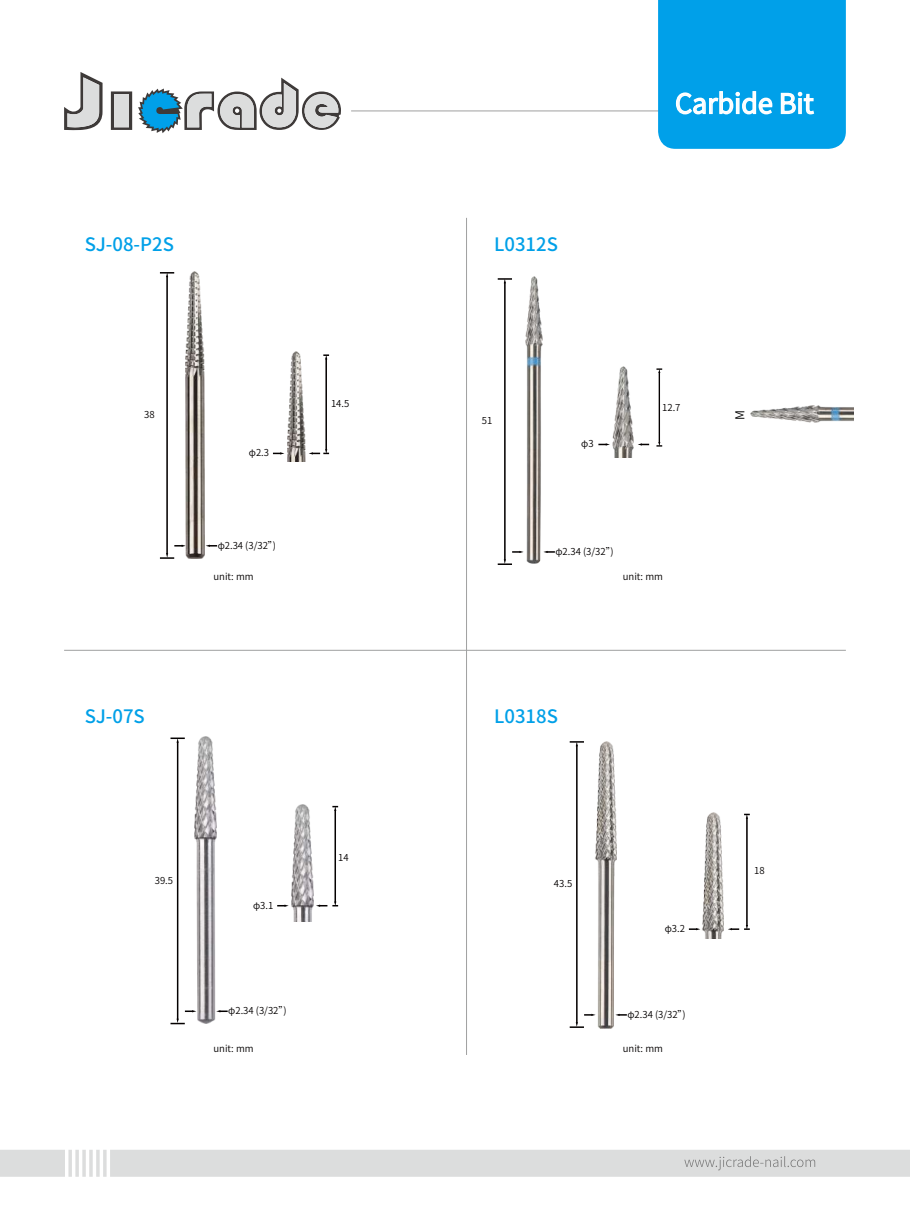
<style>
.page{position:relative;width:910px;height:1229px;background:#fff}
.page>*{position:absolute;margin:0;border:0;box-sizing:border-box;transform-origin:0 0}
.t1{font:27px "Source Han Sans CN";color:#fff}
.t2{font:500 18.45px "Source Han Sans CN";color:#00a0e8}
.t3{font:12.3px "Source Han Sans CN";color:#000}
.t4{font:9.6px "Source Han Sans CN";color:#040000}
</style>
<div class="page">
<div style="left:0;top:1150px;width:910px;height:27px;background:#dcdddd"></div>
<hr style="left:64px;top:650px;width:782px;height:1px;background:#9fa0a0">
<hr style="left:351px;top:111px;width:457px;height:1px;background:#9fa0a0">
<svg style="left:64px;top:72px;width:277px;height:61px"></svg>
<hr style="left:466px;top:218px;width:1px;height:837px;background:#9fa0a0">
<svg style="left:658px;top:0;width:188px;height:149px;background:#0ca4ea"></svg>
<svg style="left:273px;top:452px;width:11px;height:2px"></svg>
<svg style="left:174px;top:545px;width:12px;height:2px"></svg>
<svg style="left:206px;top:545px;width:11px;height:2px"></svg>
<hr style="left:325px;top:359px;width:2px;height:91px;background:#040000">
<svg style="left:323px;top:354px;width:6px;height:5px"></svg>
<svg style="left:309px;top:449px;width:20px;height:5px"></svg>
<hr style="left:166px;top:276px;width:2px;height:278px;background:#040000">
<svg style="left:160px;top:272px;width:14px;height:5px"></svg>
<svg style="left:160px;top:553px;width:14px;height:6px"></svg>
<img style="left:186px;top:272px;width:18px;height:287px">
<img style="left:287px;top:352px;width:19px;height:109px">
<svg style="left:598px;top:443px;width:12px;height:3px"></svg>
<svg style="left:638px;top:443px;width:11px;height:3px"></svg>
<svg style="left:512px;top:551px;width:12px;height:2px"></svg>
<svg style="left:543px;top:551px;width:12px;height:2px"></svg>
<hr style="left:659px;top:372px;width:1px;height:71px;background:#040000">
<svg style="left:656px;top:368px;width:6px;height:5px"></svg>
<svg style="left:656px;top:442px;width:6px;height:5px"></svg>
<hr style="left:504px;top:283px;width:2px;height:277px;background:#040000">
<svg style="left:498px;top:278px;width:14px;height:5px"></svg>
<svg style="left:498px;top:559px;width:14px;height:6px"></svg>
<img style="left:525px;top:277px;width:17px;height:287px">
<img style="left:613px;top:366px;width:20px;height:92px">
<img style="left:750px;top:405px;width:104px;height:17px">
<svg style="left:277px;top:904px;width:12px;height:3px"></svg>
<svg style="left:185px;top:1010px;width:9px;height:2px"></svg>
<svg style="left:216px;top:1010px;width:12px;height:2px"></svg>
<hr style="left:334px;top:810px;width:2px;height:92px;background:#040000">
<svg style="left:332px;top:806px;width:6px;height:5px"></svg>
<svg style="left:316px;top:901px;width:22px;height:6px"></svg>
<hr style="left:177px;top:742px;width:1px;height:277px;background:#040000">
<svg style="left:171px;top:737px;width:14px;height:6px"></svg>
<svg style="left:171px;top:1019px;width:14px;height:5px"></svg>
<img style="left:194px;top:737px;width:22px;height:287px">
<img style="left:291px;top:804px;width:22px;height:117px">
<svg style="left:689px;top:928px;width:11px;height:2px"></svg>
<svg style="left:584px;top:1014px;width:10px;height:2px"></svg>
<svg style="left:616px;top:1014px;width:11px;height:2px"></svg>
<hr style="left:746px;top:818px;width:2px;height:108px;background:#040000">
<svg style="left:744px;top:814px;width:6px;height:5px"></svg>
<svg style="left:728px;top:925px;width:22px;height:5px"></svg>
<hr style="left:576px;top:745px;width:2px;height:278px;background:#040000">
<svg style="left:570px;top:741px;width:14px;height:5px"></svg>
<svg style="left:570px;top:1022px;width:14px;height:6px"></svg>
<img style="left:594px;top:741px;width:22px;height:287px">
<img style="left:702px;top:812px;width:22px;height:126px">
<h1 class="t1" style="left:675px;top:88px;width:140px">Carbide Bit</h1>
<h2 class="t2" style="left:85px;top:234px;width:91px">SJ-08-P2S</h2>
<h2 class="t2" style="left:494px;top:234px;width:65px">L0312S</h2>
<p class="t4" style="left:144px;top:409px;width:12px">38</p>
<p class="t4" style="left:331px;top:398px;width:20px">14.5</p>
<p class="t4" style="left:482px;top:415px;width:12px">51</p>
<p class="t4" style="left:662px;top:402px;width:20px">12.7</p>
<p class="t3" style="left:733px;top:420px;width:11px;rotate:-90deg">M</p>
<p class="t4" style="left:249px;top:447px;width:22px">φ2.3</p>
<p class="t4" style="left:581px;top:438px;width:14px">φ3</p>
<p class="t4" style="left:218px;top:540px;width:61px">φ2.34 (3/32”)</p>
<p class="t4" style="left:555px;top:546px;width:61px">φ2.34 (3/32”)</p>
<p class="t4" style="left:213px;top:571px;width:42px">unit: mm</p>
<p class="t4" style="left:623px;top:571px;width:42px">unit: mm</p>
<h2 class="t2" style="left:85px;top:705px;width:62px">SJ-07S</h2>
<h2 class="t2" style="left:494px;top:705px;width:65px">L0318S</h2>
<p class="t4" style="left:338px;top:852px;width:12px">14</p>
<p class="t4" style="left:754px;top:865px;width:12px">18</p>
<p class="t4" style="left:155px;top:875px;width:20px">39.5</p>
<p class="t4" style="left:554px;top:878px;width:20px">43.5</p>
<p class="t4" style="left:253px;top:900px;width:22px">φ3.1</p>
<p class="t4" style="left:665px;top:923px;width:22px">φ3.2</p>
<p class="t4" style="left:228px;top:1005px;width:61px">φ2.34 (3/32”)</p>
<p class="t4" style="left:627px;top:1009px;width:61px">φ2.34 (3/32”)</p>
<p class="t4" style="left:213px;top:1042px;width:42px">unit: mm</p>
<p class="t4" style="left:623px;top:1042px;width:42px">unit: mm</p>
</div>
